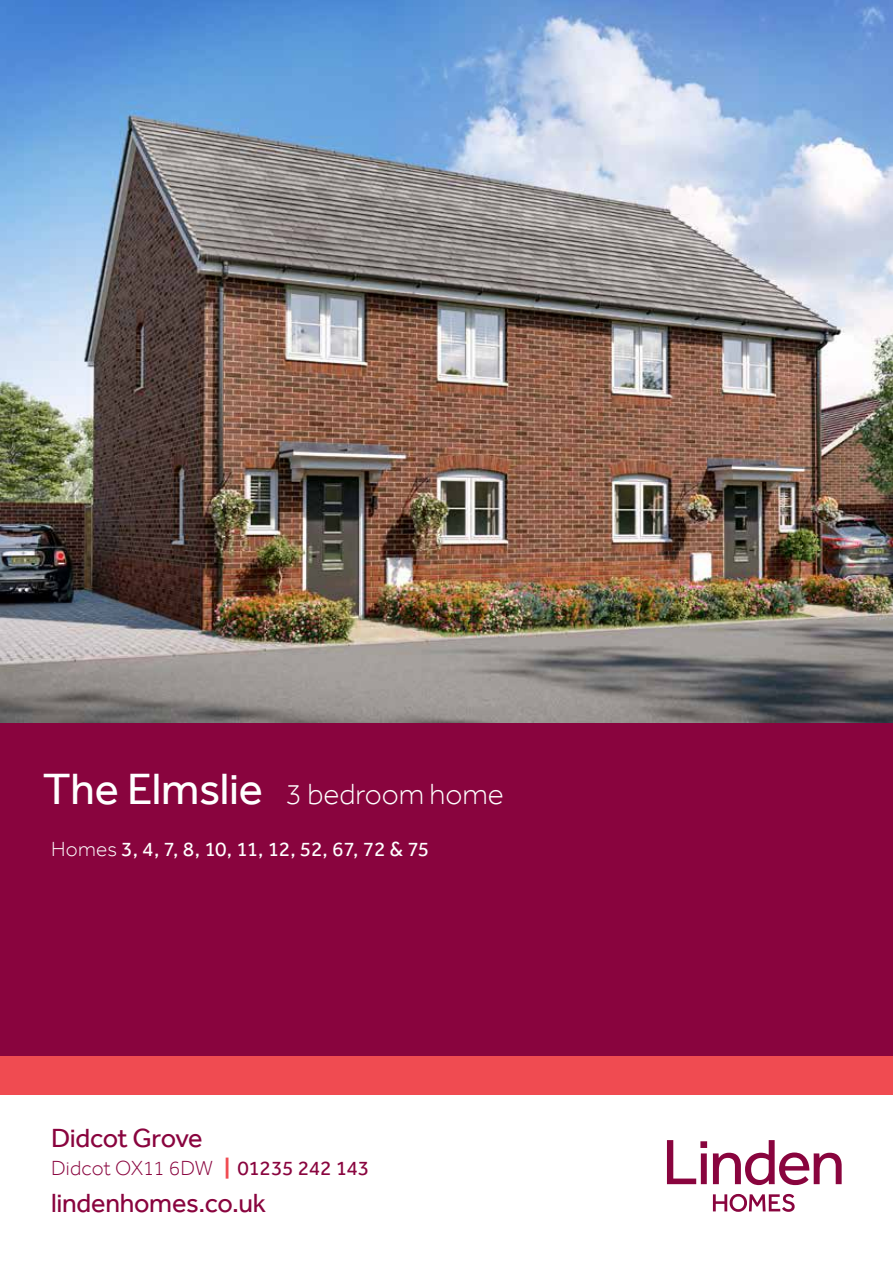
<style>
.page{position:relative;width:893px;height:1263px;background:#fff}
.page>*{position:absolute;margin:0;border:0;box-sizing:border-box;transform-origin:0 0}
.t1{font:300 30px "Effra";color:#fff}
.t2{font:27px "Effra";letter-spacing:-.01em;color:#89043e}
.t3{font:21px "Effra";letter-spacing:-.02em;color:#fff}
.t4{font:300 21px "Effra";letter-spacing:-.005em;color:#89043e}
.s1{font-weight:400;font-size:45px}
.s2{font-weight:300}
.s3{font-weight:700;color:#f04b51}
.s4{font-weight:400}
</style>
<div class="page">
<img style="left:0;top:0;width:893px;height:723px">
<svg style="left:667px;top:1140px;width:40px;height:44px"></svg>
<svg style="left:713px;top:1140px;width:129px;height:45px"></svg>
<svg style="left:713px;top:1194px;width:82px;height:18px"></svg>
<div style="left:0;top:723px;width:893px;height:334px;background:#89043e"></div>
<div style="left:0;top:1057px;width:893px;height:38px;background:#f04b51"></div>
<h1 class="t1" style="left:43px;top:776px;width:463px"><span class="s1">The Elmslie</span> 3 bedroom home</h1>
<p class="t3" style="left:51px;top:837px;width:380px"><span class="s2">Homes</span> 3, 4, 7, 8, 10, 11, 12, 52, 67, 72 &amp; 75</p>
<p class="t2" style="left:51px;top:1122px;width:153px">Didcot Grove</p>
<p class="t4" style="left:51px;top:1156px;width:320px">Didcot OX11 6DW <span class="s3">|</span> <span class="s4">01235 242 143</span></p>
<p class="t2" style="left:51px;top:1187px;width:217px">lindenhomes.co.uk</p>
</div>
